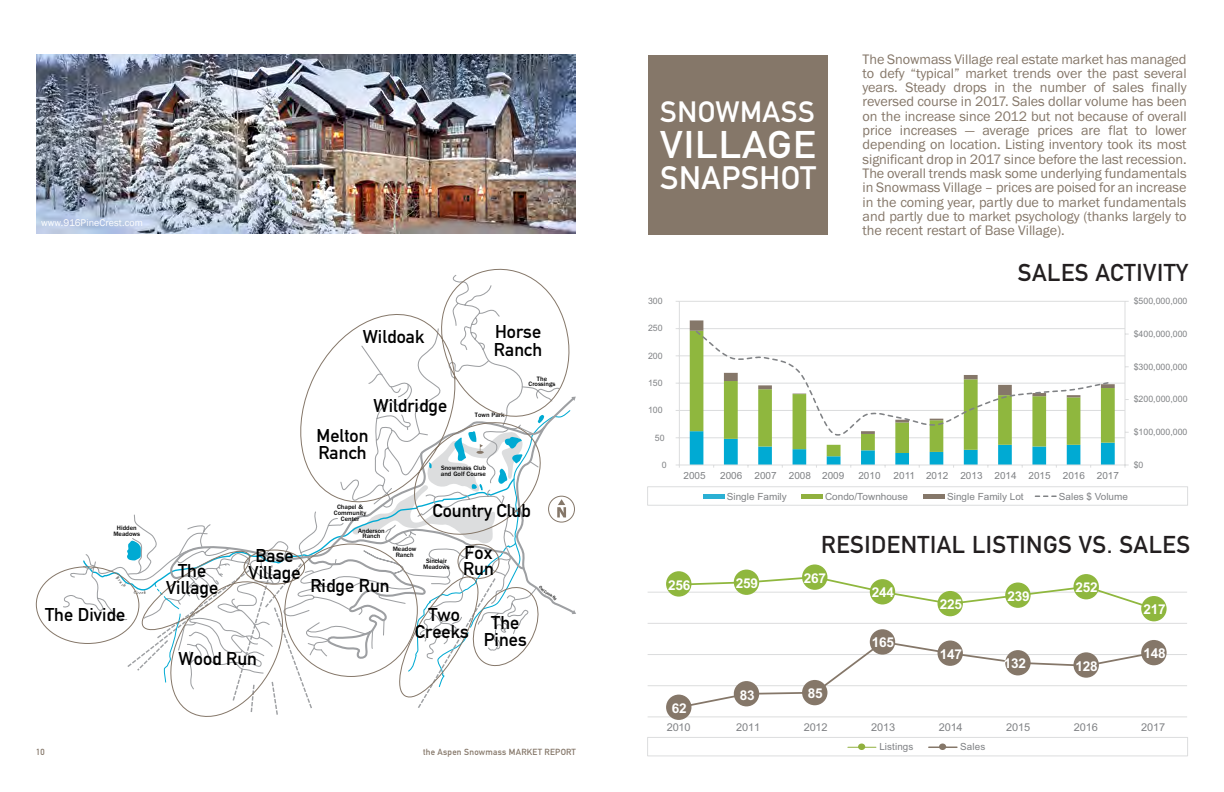
<style>
.page{position:relative;width:1224px;height:792px;background:#fff}
.page>*{position:absolute;margin:0;border:0;box-sizing:border-box;transform-origin:0 0}
.t1{font:38px "DIN Mittelschrift";letter-spacing:.025em;color:#fff;scale:1.07 1}
.t2{font:32px "DIN Mittelschrift";letter-spacing:.015em;color:#fff}
.t3{font:29px "DIN Mittelschrift";letter-spacing:.02em;color:#fff}
.t4{font:24px "DIN Mittelschrift";letter-spacing:.02em;color:#231f20}
.t5{font:18.2px/17.3px "DIN Mittelschrift";letter-spacing:.005em;color:#000}
.t6{font:14.2px/14.3px "Franklin Gothic";letter-spacing:-.005em;color:#857769;text-align:justify}
.t7{font:700 13.6px "Arial";letter-spacing:-.015em;color:#fff}
.t8{font:700 13.5px "Arial";letter-spacing:-.015em;color:#fff}
.t9{font:10.8px "Arial";letter-spacing:-.015em;color:#808285}
.t10{font:10px "Franklin Gothic";letter-spacing:.01em;color:#fff}
.t11{font:9.8px "Arial";color:#808285}
.t12{font:8.8px "Arial";color:#808285}
.t13{font:8.8px "DIN Mittelschrift";letter-spacing:.025em;color:#857769}
.t14{font:500 6.6px/5.8px "Franklin Gothic";color:#000;text-align:center}
</style>
<div class="page">
<svg style="left:178px;top:269px;width:398px;height:448px"></svg>
<svg style="left:36px;top:567px;width:507px;height:135px"></svg>
<div style="left:648px;top:55px;width:180px;height:180px;background:#857769"></div>
<svg style="left:647px;top:486px;width:541px;height:270px"></svg>
<hr style="left:679px;top:437px;width:446px;height:1px;background:#dcddde">
<hr style="left:679px;top:410px;width:446px;height:1px;background:#dcddde">
<hr style="left:679px;top:383px;width:446px;height:1px;background:#dcddde">
<hr style="left:679px;top:355px;width:446px;height:1px;background:#dcddde">
<hr style="left:679px;top:328px;width:446px;height:1px;background:#dcddde">
<hr style="left:679px;top:301px;width:446px;height:1px;background:#dcddde">
<svg style="left:690px;top:320px;width:425px;height:111px"></svg>
<hr style="left:1125px;top:301px;width:1px;height:164px;background:#dcddde">
<hr style="left:679px;top:301px;width:1px;height:164px;background:#dcddde">
<hr style="left:679px;top:465px;width:446px;height:1px;background:#dcddde">
<svg style="left:690px;top:431px;width:425px;height:37px"></svg>
<svg style="left:694px;top:329px;width:416px;height:114px"></svg>
<svg style="left:678px;top:575px;width:478px;height:36px"></svg>
<div style="left:666px;top:571px;width:25px;height:26px;background:#8fb73e;border-radius:50%"></div>
<div style="left:734px;top:570px;width:25px;height:25px;background:#8fb73e;border-radius:50%"></div>
<div style="left:802px;top:564px;width:25px;height:26px;background:#8fb73e;border-radius:50%"></div>
<div style="left:870px;top:579px;width:25px;height:25px;background:#8fb73e;border-radius:50%"></div>
<div style="left:938px;top:591px;width:25px;height:25px;background:#8fb73e;border-radius:50%"></div>
<div style="left:1005px;top:583px;width:26px;height:25px;background:#8fb73e;border-radius:50%"></div>
<div style="left:1074px;top:574px;width:25px;height:25px;background:#8fb73e;border-radius:50%"></div>
<div style="left:1141px;top:596px;width:26px;height:25px;background:#8fb73e;border-radius:50%"></div>
<svg style="left:677px;top:640px;width:479px;height:69px"></svg>
<div style="left:666px;top:695px;width:25px;height:25px;background:#857769;border-radius:50%"></div>
<div style="left:734px;top:681px;width:25px;height:25px;background:#857769;border-radius:50%"></div>
<div style="left:802px;top:680px;width:25px;height:25px;background:#857769;border-radius:50%"></div>
<div style="left:870px;top:629px;width:25px;height:26px;background:#857769;border-radius:50%"></div>
<div style="left:938px;top:641px;width:25px;height:25px;background:#857769;border-radius:50%"></div>
<div style="left:1005px;top:650px;width:26px;height:25px;background:#857769;border-radius:50%"></div>
<div style="left:1074px;top:652px;width:25px;height:26px;background:#857769;border-radius:50%"></div>
<div style="left:1141px;top:640px;width:26px;height:25px;background:#857769;border-radius:50%"></div>
<img style="left:36px;top:54px;width:540px;height:180px">
<svg style="left:76px;top:397px;width:500px;height:293px"></svg>
<p class="t10" style="left:41px;top:217px;width:103px">www.916PineCrest.com</p>
<p class="t5" style="left:363px;top:327px;width:63px">Wildoak</p>
<p class="t5" style="left:373px;top:397px;width:75px">Wildridge</p>
<p class="t5" style="left:317px;top:427px;width:54px">Melton<br>Ranch</p>
<p class="t5" style="left:494px;top:323px;width:50px">Horse<br>Ranch</p>
<p class="t14" style="left:475px;top:412px;width:31px">Town Park</p>
<p class="t14" style="left:529px;top:375px;width:28px">The<br>Crossings</p>
<p class="t14" style="left:334px;top:504px;width:34px">Chapel &amp;<br>Community<br>Center</p>
<p class="t14" style="left:441px;top:465px;width:47px;text-align:left">Snowmass Club and Golf Course</p>
<p class="t5" style="left:433px;top:502px;width:100px">Country Club</p>
<p class="t14" style="left:113px;top:525px;width:28px">Hidden<br>Meadows</p>
<p class="t14" style="left:358px;top:528px;width:28px">Anderson<br>Ranch</p>
<p class="t5" style="left:255px;top:547px;width:40px">Base</p>
<p class="t5" style="left:178px;top:562px;width:30px">The</p>
<p class="t5" style="left:249px;top:564px;width:54px">Village</p>
<p class="t5" style="left:166px;top:579px;width:54px">Village</p>
<p class="t14" style="left:393px;top:546px;width:25px">Meadow<br>Ranch</p>
<p class="t14" style="left:423px;top:558px;width:28px">Sinclair<br>Meadows</p>
<p class="t5" style="left:310px;top:577px;width:81px">Ridge Run</p>
<p class="t5" style="left:463px;top:545px;width:32px;line-height:16px">Fox<br>Run</p>
<p class="t5" style="left:45px;top:606px;width:82px">The Divide</p>
<p class="t5" style="left:179px;top:650px;width:80px">Wood Run</p>
<p class="t5" style="left:415px;top:606px;width:56px;text-align:center">Two<br>Creeks</p>
<p class="t5" style="left:484px;top:614px;width:45px;text-align:center">The<br>Pines</p>
<p class="t13" style="left:36px;top:747px;width:10px">10</p>
<p class="t13" style="left:423px;top:747px;width:154px">the Aspen Snowmass MARKET REPORT</p>
<h3 class="t3" style="left:660px;top:95px;width:156px">SNOWMASS</h3>
<h1 class="t1" style="left:660px;top:122px;width:147px">VILLAGE</h1>
<h2 class="t2" style="left:660px;top:159px;width:157px">SNAPSHOT</h2>
<p class="t12" style="left:648px;top:297px;width:16px">300</p>
<p class="t12" style="left:648px;top:325px;width:16px">250</p>
<p class="t12" style="left:648px;top:352px;width:16px">200</p>
<p class="t12" style="left:648px;top:379px;width:16px">150</p>
<p class="t12" style="left:648px;top:406px;width:16px">100</p>
<p class="t12" style="left:655px;top:434px;width:11px">50</p>
<p class="t12" style="left:662px;top:461px;width:6px">0</p>
<p class="t6" style="left:863px;top:52px;width:326px">The Snowmass Village real estate market has managed to defy “typical” market trends over the past several years. Steady drops in the number of sales finally reversed course in 2017. Sales dollar volume has been on the increase since 2012 but not because of overall price increases — average prices are flat to lower depending on location. Listing inventory took its most significant drop in 2017 since before the last recession.<br>The overall trends mask some underlying fundamentals in Snowmass Village – prices are poised for an increase in the coming year, partly due to market fundamentals and partly due to market psychology (thanks largely to the recent restart of Base Village).</p>
<h3 class="t4" style="left:1018px;top:259px;width:172px">SALES ACTIVITY</h3>
<p class="t12" style="left:1134px;top:297px;width:55px">$500,000,000</p>
<p class="t12" style="left:1134px;top:330px;width:55px">$400,000,000</p>
<p class="t12" style="left:1134px;top:363px;width:55px">$300,000,000</p>
<p class="t12" style="left:1134px;top:395px;width:55px">$200,000,000</p>
<p class="t12" style="left:1134px;top:428px;width:55px">$100,000,000</p>
<p class="t12" style="left:1134px;top:461px;width:11px">$0</p>
<p class="t11" style="left:683px;top:471px;width:24px">2005</p>
<p class="t11" style="left:720px;top:471px;width:126px">2006 2007 2008 2009</p>
<p class="t11" style="left:858px;top:471px;width:24px">2010</p>
<p class="t11" style="left:894px;top:471px;width:159px">2011 2012 2013 2014 2015</p>
<p class="t11" style="left:1097px;top:471px;width:24px">2017</p>
<p class="t11" style="left:1063px;top:471px;width:24px">2016</p>
<p class="t11" style="left:727px;top:492px;width:61px">Single Family</p>
<p class="t11" style="left:825px;top:492px;width:85px">Condo/Townhouse</p>
<p class="t11" style="left:947px;top:492px;width:78px">Single Family Lot</p>
<p class="t11" style="left:1059px;top:492px;width:71px">Sales $ Volume</p>
<p class="t7" style="left:668px;top:576px;width:24px">256</p>
<p class="t7" style="left:736px;top:574px;width:24px">259</p>
<h3 class="t4" style="left:821px;top:530px;width:370px">RESIDENTIAL LISTINGS VS. SALES</h3>
<p class="t7" style="left:804px;top:569px;width:24px">267</p>
<p class="t8" style="left:872px;top:584px;width:24px">244</p>
<p class="t7" style="left:872px;top:634px;width:24px">165</p>
<p class="t7" style="left:940px;top:596px;width:24px">225</p>
<p class="t7" style="left:940px;top:645px;width:24px">147</p>
<p class="t7" style="left:1008px;top:587px;width:24px">239</p>
<p class="t8" style="left:1076px;top:579px;width:24px">252</p>
<p class="t8" style="left:1004px;top:655px;width:24px">132</p>
<p class="t8" style="left:1076px;top:658px;width:24px">128</p>
<p class="t7" style="left:1144px;top:601px;width:24px">217</p>
<p class="t7" style="left:1144px;top:645px;width:24px">148</p>
<p class="t8" style="left:672px;top:700px;width:16px">62</p>
<p class="t8" style="left:740px;top:686px;width:16px">83</p>
<p class="t8" style="left:808px;top:685px;width:16px">85</p>
<p class="t9" style="left:667px;top:722px;width:25px">2010</p>
<p class="t9" style="left:736px;top:722px;width:25px">2011</p>
<p class="t9" style="left:804px;top:722px;width:25px">2012</p>
<p class="t9" style="left:871px;top:722px;width:25px">2013</p>
<p class="t9" style="left:939px;top:722px;width:25px">2014</p>
<p class="t9" style="left:1006px;top:722px;width:25px">2015</p>
<p class="t9" style="left:1074px;top:722px;width:25px">2016</p>
<p class="t9" style="left:1141px;top:722px;width:26px">2017</p>
<p class="t11" style="left:879px;top:742px;width:36px">Listings</p>
<p class="t11" style="left:960px;top:742px;width:26px">Sales</p>
</div>
